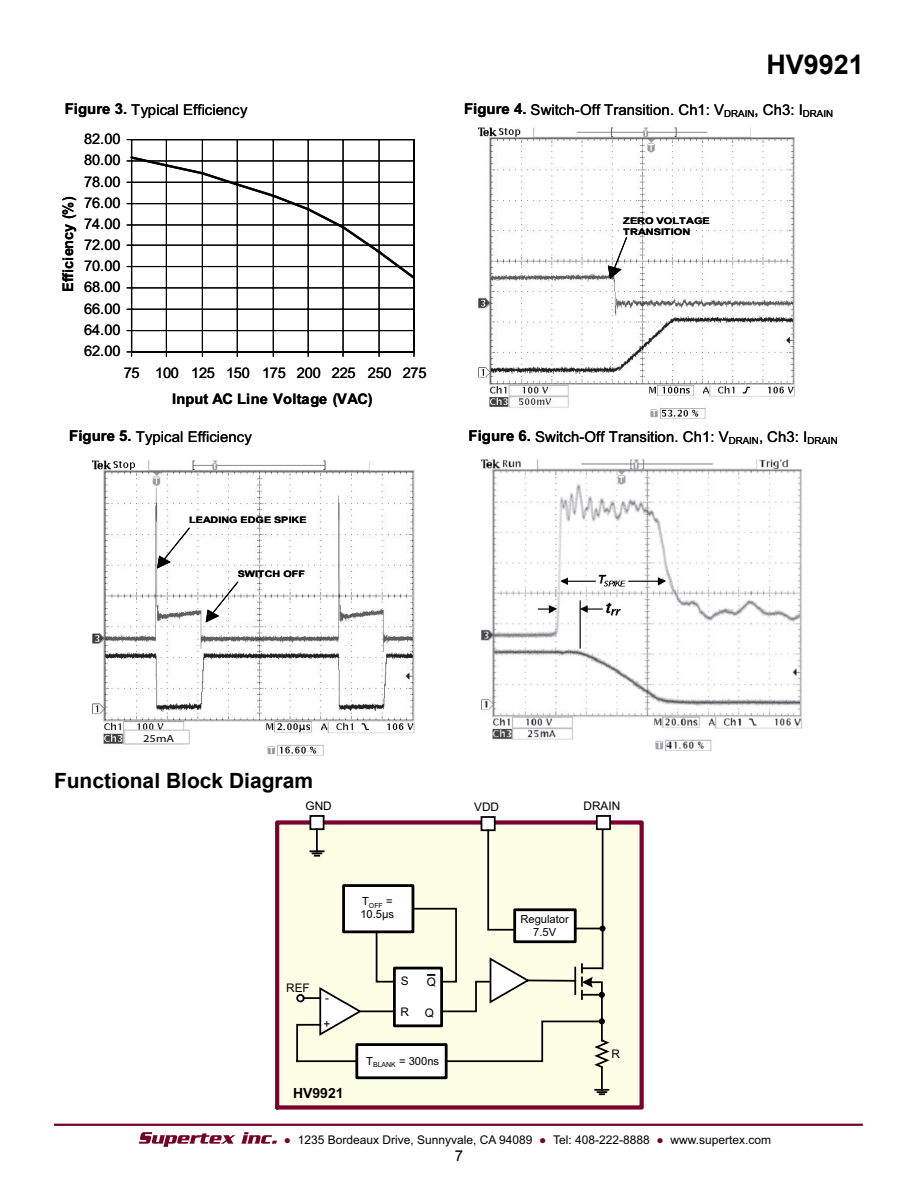
<style>
.page{position:relative;width:918px;height:1188px;background:#fff}
.page>*{position:absolute;margin:0;border:0;box-sizing:border-box;transform-origin:0 0}
.t1{font:700 27px "Arial";color:#000}
.t2{font:700 21px "Arial";color:#000}
.t3{font:15px "Arial";color:#000}
.t4{font:14.85px "Arial";letter-spacing:.005em;color:#000}
.t5{font:700 14.7px "Arial";letter-spacing:.005em;color:#000}
.t6{font:14.55px "Arial";letter-spacing:-.015em;color:#000}
.t7{font:700 14.55px "Arial";letter-spacing:.005em;color:#000}
.t8{font:700 13.95px "Arial";letter-spacing:-.005em;color:#000}
.t9{font:12px "Arial";color:#000}
.t10{font:11.85px "Arial";color:#000}
.t11{font:11.25px/13.5px "Arial";color:#000;text-align:center}
.t12{font:700 10.35px "Arial Narrow";color:#000;scale:1.2 1}
.t13{font:700 9.15px/10.9px "Arial";letter-spacing:-.005em;color:#000;scale:1.2 1}
.t14{font:700 9px "Arial";color:#000;scale:1.2 1}
.t15{font:7.05px "Arial";color:#000}
.s1{font-weight:700}
.s2{color:#7c002f}
</style>
<div class="page">
<hr style="left:54px;top:1124px;width:809px;height:2px;background:#74002a">
<svg style="left:139px;top:1132px;width:96px;height:15px"></svg>
<svg style="left:241px;top:1132px;width:36px;height:12px"></svg>
<img style="left:478px;top:128px;width:317px;height:291px">
<img style="left:92px;top:461px;width:323px;height:294px">
<hr style="left:132px;top:330px;width:282px;height:1px;background:#000">
<hr style="left:132px;top:309px;width:282px;height:1px;background:#000">
<hr style="left:132px;top:287px;width:282px;height:1px;background:#000">
<hr style="left:166px;top:140px;width:1px;height:212px;background:#000">
<hr style="left:202px;top:140px;width:1px;height:212px;background:#000">
<hr style="left:237px;top:140px;width:1px;height:212px;background:#000">
<hr style="left:273px;top:140px;width:1px;height:212px;background:#000">
<hr style="left:308px;top:140px;width:1px;height:212px;background:#000">
<hr style="left:343px;top:140px;width:1px;height:212px;background:#000">
<hr style="left:379px;top:140px;width:1px;height:212px;background:#000">
<hr style="left:132px;top:139px;width:282px;height:1px;background:#000">
<hr style="left:413px;top:140px;width:2px;height:212px;background:#000">
<hr style="left:131px;top:140px;width:1px;height:212px;background:#000">
<hr style="left:132px;top:351px;width:282px;height:1px;background:#000">
<svg style="left:127px;top:351px;width:5px;height:5px"></svg>
<svg style="left:127px;top:155px;width:286px;height:126px"></svg>
<svg style="left:608px;top:236px;width:20px;height:43px"></svg>
<img style="left:481px;top:460px;width:321px;height:291px">
<div style="left:125px;top:730px;width:64px;height:14px;background:#fff"></div>
<div style="left:124px;top:730px;width:66px;height:14px;border:1px solid #cac9cd"></div>
<svg style="left:157px;top:527px;width:34px;height:42px"></svg>
<svg style="left:206px;top:581px;width:33px;height:41px"></svg>
<div style="left:420px;top:731px;width:65px;height:28px;background:#fff"></div>
<div style="left:277px;top:822px;width:365px;height:285px;background:#fefee7"></div>
<div style="left:275px;top:820px;width:368px;height:290px;border:4px solid #7c002f"></div>
<div style="left:481px;top:817px;width:14px;height:13px;background:#fff"></div>
<div style="left:481px;top:816px;width:15px;height:15px;border:2px solid #000"></div>
<div style="left:357px;top:1045px;width:89px;height:33px;background:#fff"></div>
<div style="left:355px;top:1043px;width:93px;height:36px;border:3px solid #000"></div>
<div style="left:597px;top:816px;width:13px;height:13px;background:#fff"></div>
<div style="left:596px;top:815px;width:15px;height:15px;border:2px solid #000"></div>
<div style="left:310px;top:816px;width:14px;height:13px;background:#fff"></div>
<div style="left:309px;top:815px;width:16px;height:15px;border:2px solid #000"></div>
<svg style="left:595px;top:1089px;width:13px;height:6px"></svg>
<hr style="left:601px;top:1068px;width:2px;height:22px;background:#000">
<svg style="left:296px;top:827px;width:315px;height:242px"></svg>
<p class="t4" style="left:65px;top:100px;width:184px"><span class="s1">Figure 3.</span> Typical Efficiency</p>
<p class="t6" style="left:84px;top:129px;width:38px">82.00</p>
<p class="t6" style="left:84px;top:151px;width:38px">80.00</p>
<p class="t5" style="left:58px;top:292px;width:97px;rotate:-90deg">Efficiency (%)</p>
<p class="t6" style="left:84px;top:172px;width:38px">78.00</p>
<p class="t6" style="left:84px;top:193px;width:38px">76.00</p>
<p class="t6" style="left:84px;top:215px;width:38px">74.00</p>
<p class="t6" style="left:84px;top:235px;width:38px">72.00</p>
<p class="t6" style="left:84px;top:256px;width:38px">70.00</p>
<p class="t6" style="left:84px;top:278px;width:38px">68.00</p>
<p class="t6" style="left:84px;top:299px;width:38px">66.00</p>
<p class="t6" style="left:84px;top:320px;width:38px">64.00</p>
<p class="t6" style="left:84px;top:342px;width:38px">62.00</p>
<p class="t6" style="left:124px;top:363px;width:304px">75 100 125 150 175 200 225 250 275</p>
<p class="t7" style="left:172px;top:389px;width:202px">Input AC Line Voltage (VAC)</p>
<h1 class="t1" style="left:766px;top:47px;width:99px">HV9921</h1>
<p class="t4" style="left:464px;top:100px;width:371px"><span class="s1">Figure 4.</span> Switch-Off Transition. Ch1: V<sub>DRAIN</sub>, Ch3: I<sub>DRAIN</sub></p>
<p class="t13" style="left:623px;top:215px;width:74px">ZERO VOLTAGE<br>TRANSITION</p>
<p class="t4" style="left:69px;top:427px;width:184px"><span class="s1">Figure 5.</span> Typical Efficiency</p>
<p class="t4" style="left:469px;top:427px;width:371px"><span class="s1">Figure 6.</span> Switch-Off Transition. Ch1: V<sub>DRAIN</sub>, Ch3: I<sub>DRAIN</sub></p>
<p class="t14" style="left:189px;top:514px;width:99px">LEADING EDGE SPIKE</p>
<p class="t12" style="left:143px;top:734px;width:27px">25mA</p>
<p class="t14" style="left:238px;top:568px;width:57px">SWITCH OFF</p>
<h2 class="t2" style="left:54px;top:766px;width:261px">Functional Block Diagram</h2>
<p class="t10" style="left:306px;top:798px;width:28px">GND</p>
<p class="t10" style="left:584px;top:798px;width:38px">DRAIN</p>
<p class="t10" style="left:474px;top:799px;width:26px">VDD</p>
<p class="t15" style="left:362px;top:901px;width:32px"><sup>T</sup>OFF <sup>=</sup></p>
<p class="t11" style="left:360px;top:908px;width:35px">10.5µs</p>
<p class="t10" style="left:286px;top:980px;width:25px">REF</p>
<p class="t10" style="left:325px;top:990px;width:5px">-</p>
<p class="t10" style="left:323px;top:1016px;width:8px">+</p>
<p class="t8" style="left:293px;top:1084px;width:52px">HV9921</p>
<p class="t10" style="left:401px;top:973px;width:9px">S</p>
<p class="t10" style="left:401px;top:1005px;width:10px">R</p>
<p class="t10" style="left:427px;top:974px;width:11px">Q</p>
<p class="t10" style="left:425px;top:1005px;width:11px">Q</p>
<p class="t11" style="left:366px;top:1054px;width:75px">T<sub>BLANK</sub> = 300ns</p>
<p class="t11" style="left:520px;top:912px;width:50px">Regulator<br>7.5V</p>
<p class="t10" style="left:612px;top:1046px;width:10px">R</p>
<p class="t9" style="left:284px;top:1132px;width:489px"><span class="s2">●</span> 1235 Bordeaux Drive, Sunnyvale, CA 94089 <span class="s2">●</span> Tel: 408-222-8888 <span class="s2">●</span> www.supertex.com</p>
<p class="t3" style="left:455px;top:1146px;width:10px">7</p>
</div>
